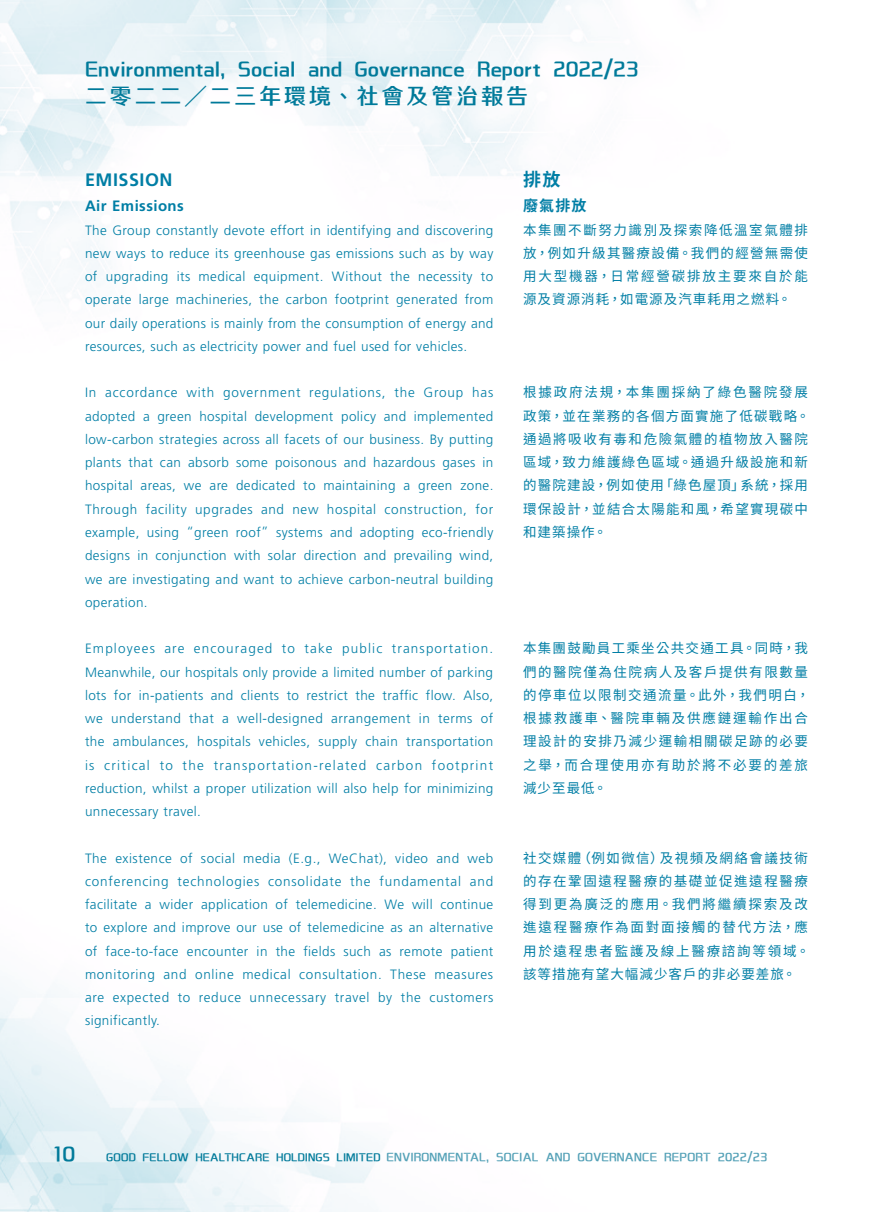
<style>
.page{position:relative;width:893px;height:1212px;background:#fff}
.page>*{position:absolute;margin:0;border:0;box-sizing:border-box;transform-origin:0 0}
.t1{font:22.5px "Tensentype Zhi Hei GB18030 W3";letter-spacing:-.005em;color:#007a9a}
.t2{font:21.75px "Tensentype Zhi Hei GB18030 W3";letter-spacing:.145em;color:#007a9a}
.Heading_1{font:700 18px "Frutiger LT Std";letter-spacing:.03em;color:#007ea5}
.C_Heading_1{font:700 18px "Source Han Sans TC";color:#007ea5}
.Heading_2{font:700 15px "Frutiger LT Std";letter-spacing:.03em;color:#007ea5}
.C_Heading_2{font:700 15px "Source Han Sans TC";color:#007ea5}
.Body_Text{font:300 13.5px/23.2px "Frutiger LT Std";letter-spacing:.03em;color:#007ea5;text-align:justify}
.C_Body_Text{font:13.5px/23.2px "Source Han Sans TC";letter-spacing:.115em;color:#007ea5}
.C_Body_Text-2{font:13.5px/23.2px "Source Han Sans TC";letter-spacing:.095em;color:#007ea5}
.t3{font:12.75px "Tensentype Zhi Hei GB18030 W3";letter-spacing:.005em;color:#54a1b7}
.s1{font-size:12px;color:#007a9a}
</style>
<div class="page">
<img style="left:0;top:0;width:695px;height:1212px">
<h1 class="t1" style="left:85px;top:53px;width:555px">Environmental, Social and Governance Report 2022/23</h1>
<h2 class="t2" style="left:85px;top:81px;width:444px">二零二二╱二三年環境﹑社會及管治報告</h2>
<p class="Heading_1" style="left:85px;top:169px;width:89px">EMISSION</p>
<p class="Heading_2" style="left:85px;top:197px;width:100px">Air Emissions</p>
<p class="Body_Text" style="left:85px;top:219px;width:410px">The Group constantly devote effort in identifying and discovering new ways to reduce its greenhouse gas emissions such as by way of upgrading its medical equipment. Without the necessity to operate large machineries, the carbon footprint generated from our daily operations is mainly from the consumption of energy and resources, such as electricity power and fuel used for vehicles.</p>
<p class="Body_Text" style="left:85px;top:381px;width:410px">In accordance with government regulations, the Group has adopted a green hospital development policy and implemented low-carbon strategies across all facets of our business. By putting plants that can absorb some poisonous and hazardous gases in hospital areas, we are dedicated to maintaining a green zone.<br>Through facility upgrades and new hospital construction, for example, using “green roof” systems and adopting eco-friendly designs in conjunction with solar direction and prevailing wind, we are investigating and want to achieve carbon-neutral building operation.</p>
<p class="Body_Text" style="left:85px;top:637px;width:410px">Employees are encouraged to take public transportation.<br>Meanwhile, our hospitals only provide a limited number of parking lots for in-patients and clients to restrict the traffic flow. Also, we understand that a well-designed arrangement in terms of the ambulances, hospitals vehicles, supply chain transportation is critical to the transportation-related carbon footprint reduction, whilst a proper utilization will also help for minimizing unnecessary travel.</p>
<p class="Body_Text" style="left:85px;top:846px;width:410px">The existence of social media (E.g., WeChat), video and web conferencing technologies consolidate the fundamental and facilitate a wider application of telemedicine. We will continue to explore and improve our use of telemedicine as an alternative of face-to-face encounter in the fields such as remote patient monitoring and online medical consultation. These measures are expected to reduce unnecessary travel by the customers significantly.</p>
<p class="C_Heading_1" style="left:523px;top:169px;width:39px">排放</p>
<p class="C_Heading_2" style="left:523px;top:197px;width:65px">廢氣排放</p>
<p class="C_Body_Text" style="left:523px;top:218px;width:286px;text-align:justify">本集團不斷努力識別及探索降低溫室氣體排放，例如升級其醫療設備。我們的經營無需使用大型機器，日常經營碳排放主要來自於能源及資源消耗，如電源及汽車耗用之燃料。</p>
<p class="C_Body_Text-2" style="left:523px;top:381px;width:288px">根據政府法規，本集團採納了綠色醫院發展政策，並在業務的各個方面實施了低碳戰略。通過將吸收有毒和危險氣體的植物放入醫院區域，致力維護綠色區域。通過升級設施和新的醫院建設，例如使用「綠色屋頂」系統，採用環保設計，並結合太陽能和風，希望實現碳中和建築操作。</p>
<p class="C_Body_Text" style="left:523px;top:637px;width:288px">本集團鼓勵員工乘坐公共交通工具。同時，我們的醫院僅為住院病人及客戶提供有限數量的停車位以限制交通流量。此外，我們明白，根據救護車、醫院車輛及供應鏈運輸作出合理設計的安排乃減少運輸相關碳足跡的必要之舉，而合理使用亦有助於將不必要的差旅減少至最低。</p>
<p class="C_Body_Text" style="left:523px;top:846px;width:288px">社交媒體（例如微信）及視頻及網絡會議技術的存在鞏固遠程醫療的基礎並促進遠程醫療得到更為廣泛的應用。我們將繼續探索及改進遠程醫療作為面對面接觸的替代方法，應用於遠程患者監護及線上醫療諮詢等領域。該等措施有望大幅減少客戶的非必要差旅。</p>
<h1 class="t1" style="left:53px;top:1138px;width:23px">10</h1>
<p class="t3" style="left:106px;top:1148px;width:663px"><span class="s1">GOOD FELLOW HEALTHCARE HOLDINGS LIMITED</span> ENVIRONMENTAL, SOCIAL AND GOVERNANCE REPORT 2022/23</p>
</div>
